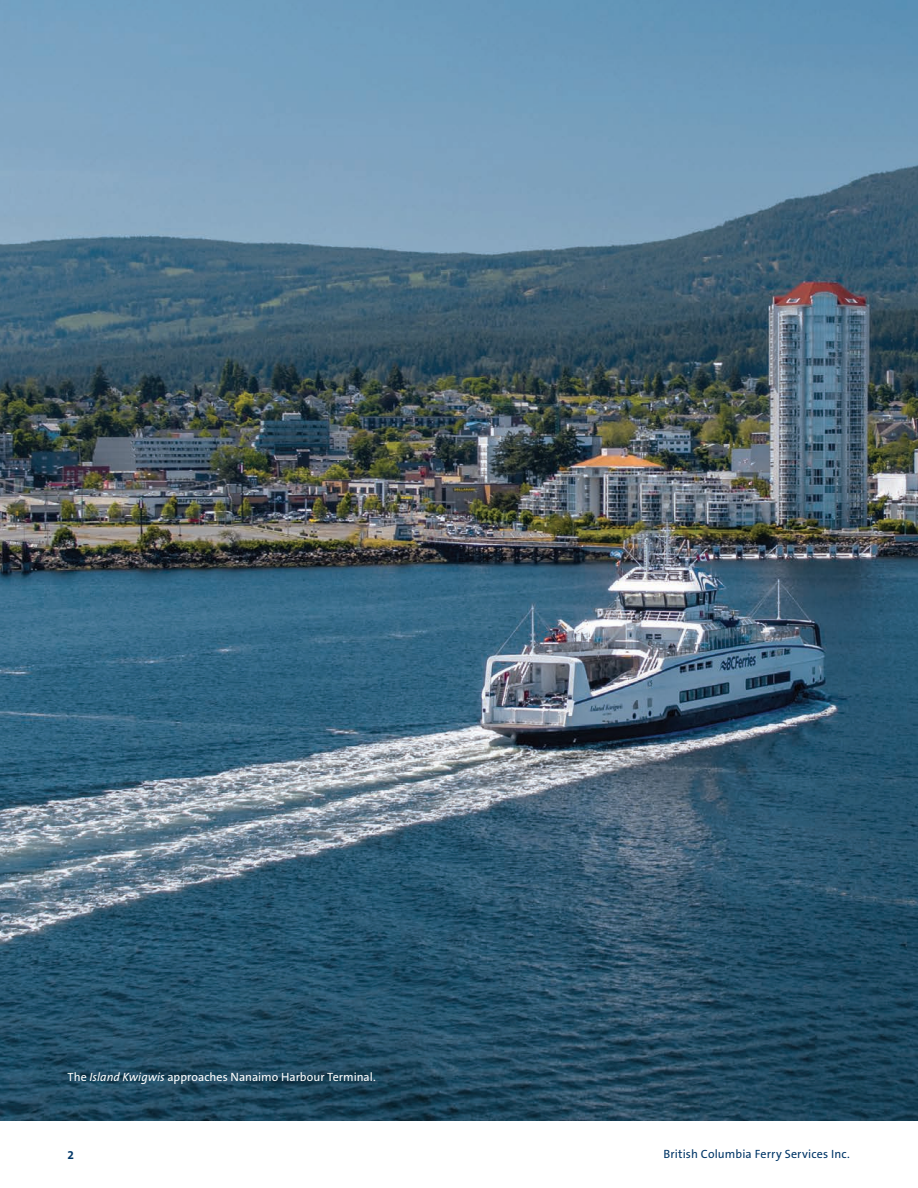
<style>
.page{position:relative;width:918px;height:1188px;background:#fff}
.page>*{position:absolute;margin:0;border:0;box-sizing:border-box;transform-origin:0 0}
.Photo_Captions_Rever{font:12px "The Sans B W5 Plain";letter-spacing:.005em;color:#fff}
.t1{font:12px "The Sans B W5 Plain";letter-spacing:.015em;color:#003667}
.t2{font:700 12px "The Sans B W7";color:#003667}
.s1{font-style:italic}
</style>
<div class="page">
<img style="left:0;top:0;width:918px;height:1120px">
<p class="Photo_Captions_Rever" style="left:68px;top:1069px;width:310px">The <span class="s1">Island Kwigwis</span> approaches Nanaimo Harbour Terminal.</p>
<p class="t2" style="left:68px;top:1147px;width:8px">2</p>
<p class="t1" style="left:663px;top:1146px;width:188px">British Columbia Ferry Services Inc.</p>
</div>
